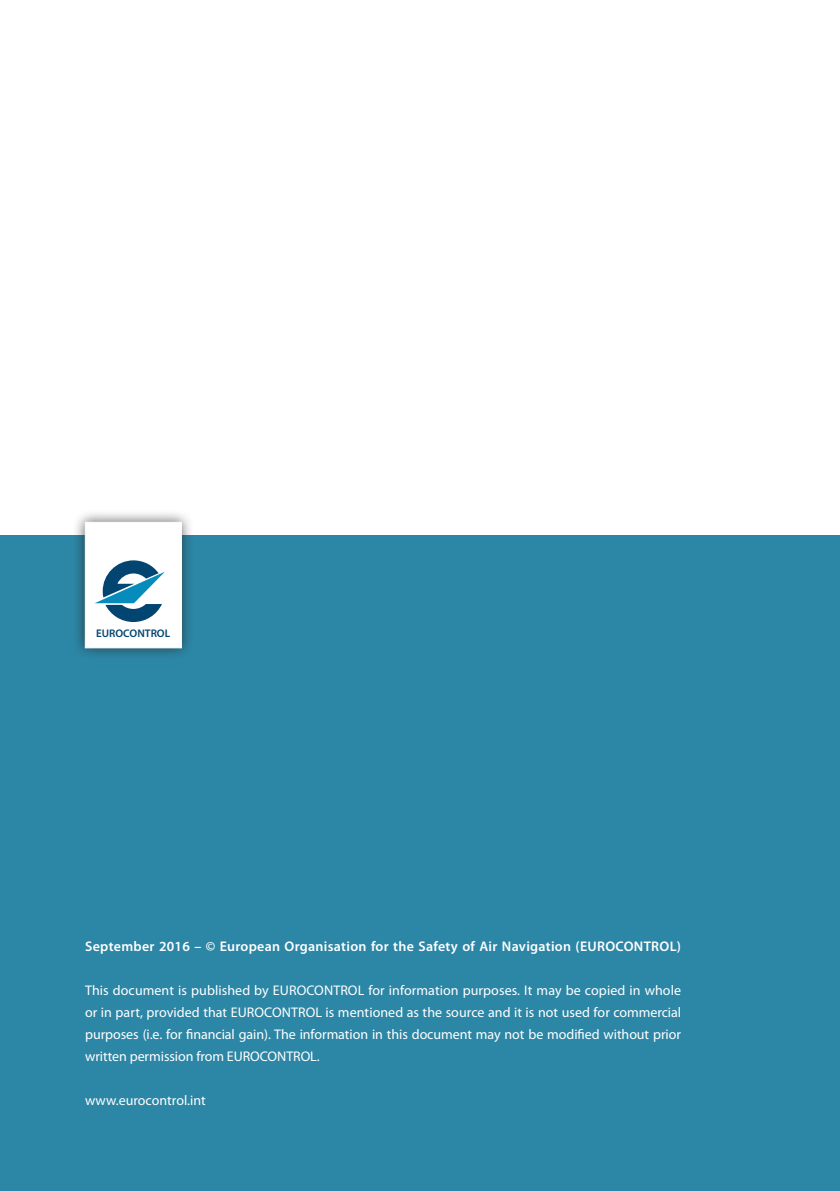
<style>
.page{position:relative;width:840px;height:1191px;background:#fff}
.page>*{position:absolute;margin:0;border:0;box-sizing:border-box;transform-origin:0 0}
.t1{font:14px/22px "Myriad Pro";letter-spacing:-.005em;color:#fff;text-align:justify}
.t2{font:600 14px "Myriad Pro";letter-spacing:.02em;color:#fff}
.t3{font:600 11px "Myriad Pro";color:#024570}
</style>
<div class="page">
<div style="left:0;top:535px;width:839px;height:656px;background:#2c86a5"></div>
<div style="left:73px;top:510px;width:120px;height:150px;background:#231f20;opacity:.7"></div>
<div style="left:85px;top:522px;width:96px;height:126px;background:#fff;border:1px solid #fff"></div>
<svg style="left:95px;top:560px;width:70px;height:62px"></svg>
<p class="t3" style="left:96px;top:627px;width:76px">EUROCONTROL</p>
<p class="t2" style="left:85px;top:938px;width:597px">September 2016 – © European Organisation for the Safety of Air Navigation (EUROCONTROL)</p>
<p class="t1" style="left:85px;top:980px;width:597px">This document is published by EUROCONTROL for information purposes. It may be copied in whole or in part, provided that EUROCONTROL is mentioned as the source and it is not used for commercial purposes (i.e. for financial gain). The information in this document may not be modified without prior written permission from EUROCONTROL.</p>
<p class="t1" style="left:85px;top:1090px;width:122px">www.eurocontrol.int</p>
</div>
